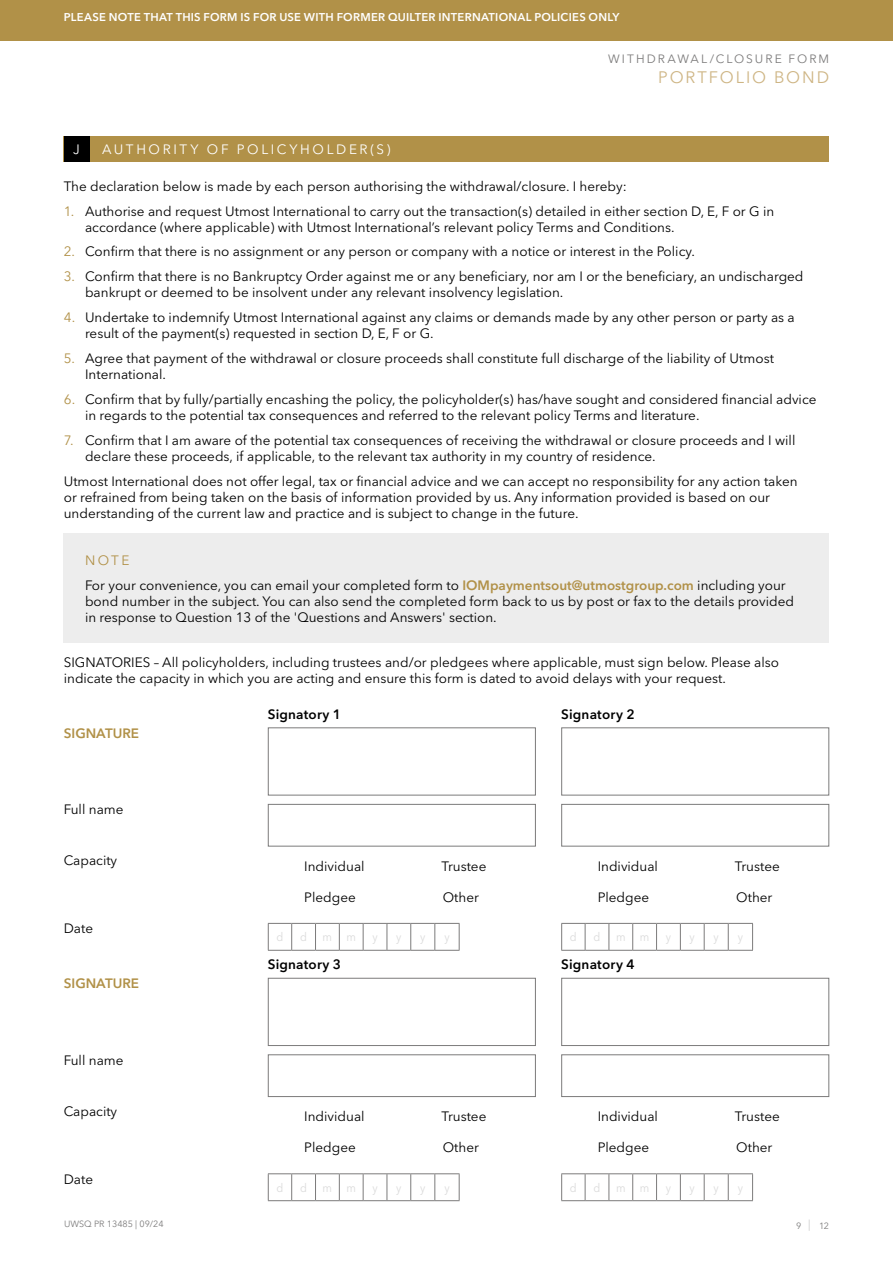
<style>
.page{position:relative;width:893px;height:1263px;background:#fff}
.page>*{position:absolute;margin:0;border:0;box-sizing:border-box;transform-origin:0 0}
.t1{font:16.5px "Avenir Next LT Pro";letter-spacing:.115em;color:#ceb584}
.t2{font:13.5px/16.2px "Avenir Next LT Pro";color:#000}
.t3{font:600 13.5px "Avenir Next LT Pro";letter-spacing:.015em;color:#000}
.t4{font:13.5px "Avenir Next LT Pro";letter-spacing:.195em;color:#fff}
.t5{font:600 13.5px "Avenir Next LT Pro";color:#b19148}
.t6{font:12px "Avenir Next LT Pro";color:#dadada;scale:.9 1}
.t7{font:12px "Avenir Next LT Pro";letter-spacing:.17em;color:#7c7b7b}
.t8{font:600 11.25px "Avenir Next LT Pro";letter-spacing:.02em;color:#fff}
.t9{font:9px "Avenir Next LT Pro";color:#7c7b7b}
.s1{color:#b19148}
.s2{font-weight:600;color:#b19148}
.s3{font-weight:200;font-size:11.25px}
</style>
<div class="page">
<div style="left:0;top:0;width:893px;height:41px;background:#b19148"></div>
<div style="left:64px;top:136px;width:765px;height:26px;background:#b19148"></div>
<div style="left:64px;top:136px;width:25px;height:26px;background:#000"></div>
<div style="left:64px;top:533px;width:765px;height:110px;background:#ededed"></div>
<div style="left:268px;top:727px;width:268px;height:68px;border:1px solid #7c7b7b"></div>
<div style="left:561px;top:727px;width:268px;height:68px;border:1px solid #7c7b7b"></div>
<div style="left:268px;top:804px;width:268px;height:42px;border:1px solid #7c7b7b"></div>
<div style="left:561px;top:804px;width:268px;height:42px;border:1px solid #7c7b7b"></div>
<svg style="left:268px;top:923px;width:192px;height:28px"></svg>
<svg style="left:561px;top:923px;width:192px;height:28px"></svg>
<div style="left:268px;top:978px;width:268px;height:68px;border:1px solid #7c7b7b"></div>
<div style="left:561px;top:978px;width:268px;height:68px;border:1px solid #7c7b7b"></div>
<div style="left:268px;top:1054px;width:268px;height:43px;border:1px solid #7c7b7b"></div>
<div style="left:561px;top:1054px;width:268px;height:43px;border:1px solid #7c7b7b"></div>
<svg style="left:268px;top:1173px;width:192px;height:28px"></svg>
<svg style="left:561px;top:1173px;width:192px;height:28px"></svg>
<p class="t8" style="left:64px;top:11px;width:557px">PLEASE NOTE THAT THIS FORM IS FOR USE WITH FORMER QUILTER INTERNATIONAL POLICIES ONLY</p>
<p class="t7" style="left:608px;top:52px;width:222px">WITHDRAWAL/CLOSURE FORM</p>
<p class="t1" style="left:658px;top:67px;width:172px">PORTFOLIO BOND</p>
<p class="t4" style="left:73px;top:141px;width:8px">J</p>
<p class="t4" style="left:102px;top:141px;width:290px">AUTHORITY OF POLICYHOLDER(S)</p>
<p class="t2" style="left:64px;top:178px;width:564px">The declaration below is made by each person authorising the withdrawal/closure. I hereby:</p>
<p class="t2" style="left:85px;top:203px;width:691px;text-indent:-21px"><span class="s1">1.</span> Authorise and request Utmost International to carry out the transaction(s) detailed in either section D, E, F or G in accordance (where applicable) with Utmost International’s relevant policy Terms and Conditions.</p>
<p class="t2" style="left:64px;top:244px;width:633px"><span class="s1">2.</span> Confirm that there is no assignment or any person or company with a notice or interest in the Policy.</p>
<p class="t2" style="left:85px;top:268px;width:720px;text-indent:-21px"><span class="s1">3.</span> Confirm that there is no Bankruptcy Order against me or any beneficiary, nor am I or the beneficiary, an undischarged bankrupt or deemed to be insolvent under any relevant insolvency legislation.</p>
<p class="t2" style="left:85px;top:309px;width:711px;text-indent:-21px"><span class="s1">4.</span> Undertake to indemnify Utmost International against any claims or demands made by any other person or party as a result of the payment(s) requested in section D, E, F or G.</p>
<p class="t2" style="left:85px;top:350px;width:690px;text-indent:-21px"><span class="s1">5.</span> Agree that payment of the withdrawal or closure proceeds shall constitute full discharge of the liability of Utmost<br>International.</p>
<p class="t2" style="left:85px;top:391px;width:733px;text-indent:-21px"><span class="s1">6.</span> Confirm that by fully/partially encashing the policy, the policyholder(s) has/have sought and considered financial advice in regards to the potential tax consequences and referred to the relevant policy Terms and literature.</p>
<p class="t2" style="left:85px;top:432px;width:712px;text-indent:-21px"><span class="s1">7.</span> Confirm that I am aware of the potential tax consequences of receiving the withdrawal or closure proceeds and I will declare these proceeds, if applicable, to the relevant tax authority in my country of residence.</p>
<p class="t2" style="left:64px;top:473px;width:735px">Utmost International does not offer legal, tax or financial advice and we can accept no responsibility for any action taken or refrained from being taken on the basis of information provided by us. Any information provided is based on our understanding of the current law and practice and is subject to change in the future.</p>
<p class="t2" style="left:85px;top:548px;width:702px;line-height:24.8px"><span class="s1">NOTE<br></span>For your convenience, you can email your completed form to <span class="s2">IOMpaymentsout@utmostgroup.com</span> including your</p>
<p class="t2" style="left:85px;top:593px;width:710px">bond number in the subject. You can also send the completed form back to us by post or fax to the details provided in response to Question 13 of the 'Questions and Answers' section.</p>
<p class="t2" style="left:64px;top:654px;width:717px">SIGNATORIES – All policyholders, including trustees and/or pledgees where applicable, must sign below. Please also indicate the capacity in which you are acting and ensure this form is dated to avoid delays with your request.</p>
<p class="t3" style="left:268px;top:706px;width:75px">Signatory 1</p>
<p class="t3" style="left:561px;top:706px;width:75px">Signatory 2</p>
<p class="t5" style="left:64px;top:725px;width:77px">SIGNATURE</p>
<p class="t2" style="left:64px;top:801px;width:61px">Full name</p>
<p class="t2" style="left:64px;top:852px;width:55px">Capacity</p>
<p class="t2" style="left:304px;top:858px;width:62px">Individual</p>
<p class="t2" style="left:441px;top:858px;width:46px">Trustee</p>
<p class="t2" style="left:304px;top:889px;width:53px">Pledgee</p>
<p class="t2" style="left:443px;top:889px;width:38px">Other</p>
<p class="t2" style="left:598px;top:858px;width:62px">Individual</p>
<p class="t2" style="left:735px;top:858px;width:46px">Trustee</p>
<p class="t2" style="left:598px;top:889px;width:53px">Pledgee</p>
<p class="t2" style="left:736px;top:889px;width:38px">Other</p>
<p class="t2" style="left:64px;top:920px;width:31px">Date</p>
<p class="t5" style="left:64px;top:975px;width:77px">SIGNATURE</p>
<p class="t2" style="left:64px;top:1052px;width:61px">Full name</p>
<p class="t6" style="left:277px;top:930px;width:9px">d</p>
<p class="t6" style="left:300px;top:930px;width:9px">d</p>
<p class="t6" style="left:323px;top:930px;width:39px">m m</p>
<p class="t6" style="left:372px;top:930px;width:7px">y</p>
<p class="t6" style="left:396px;top:930px;width:7px">y</p>
<p class="t6" style="left:420px;top:930px;width:7px">y</p>
<p class="t6" style="left:444px;top:930px;width:7px">y</p>
<p class="t6" style="left:570px;top:930px;width:9px">d</p>
<p class="t6" style="left:594px;top:930px;width:9px">d</p>
<p class="t6" style="left:616px;top:930px;width:39px">m m</p>
<p class="t6" style="left:666px;top:930px;width:7px">y</p>
<p class="t6" style="left:690px;top:930px;width:7px">y</p>
<p class="t6" style="left:714px;top:930px;width:7px">y</p>
<p class="t6" style="left:738px;top:930px;width:7px">y</p>
<p class="t3" style="left:268px;top:956px;width:75px">Signatory 3</p>
<p class="t3" style="left:561px;top:956px;width:75px">Signatory 4</p>
<p class="t2" style="left:64px;top:1103px;width:55px">Capacity</p>
<p class="t2" style="left:304px;top:1108px;width:62px">Individual</p>
<p class="t2" style="left:441px;top:1108px;width:46px">Trustee</p>
<p class="t2" style="left:304px;top:1139px;width:53px">Pledgee</p>
<p class="t2" style="left:443px;top:1139px;width:38px">Other</p>
<p class="t2" style="left:598px;top:1108px;width:62px">Individual</p>
<p class="t2" style="left:735px;top:1108px;width:46px">Trustee</p>
<p class="t2" style="left:598px;top:1139px;width:53px">Pledgee</p>
<p class="t2" style="left:736px;top:1139px;width:38px">Other</p>
<p class="t2" style="left:64px;top:1171px;width:31px">Date</p>
<p class="t6" style="left:277px;top:1180px;width:9px">d</p>
<p class="t6" style="left:300px;top:1180px;width:9px">d</p>
<p class="t6" style="left:323px;top:1180px;width:39px">m m</p>
<p class="t6" style="left:372px;top:1180px;width:7px">y</p>
<p class="t6" style="left:396px;top:1180px;width:7px">y</p>
<p class="t6" style="left:420px;top:1180px;width:7px">y</p>
<p class="t6" style="left:444px;top:1180px;width:7px">y</p>
<p class="t6" style="left:570px;top:1180px;width:9px">d</p>
<p class="t6" style="left:594px;top:1180px;width:9px">d</p>
<p class="t6" style="left:616px;top:1180px;width:39px">m m</p>
<p class="t6" style="left:666px;top:1180px;width:7px">y</p>
<p class="t6" style="left:690px;top:1180px;width:7px">y</p>
<p class="t6" style="left:714px;top:1180px;width:7px">y</p>
<p class="t6" style="left:738px;top:1180px;width:7px">y</p>
<p class="t9" style="left:64px;top:1219px;width:101px">UWSQ PR 13485 | 09/24</p>
<p class="t9" style="left:796px;top:1220px;width:34px">9 <span class="s3">|</span> 12</p>
</div>
